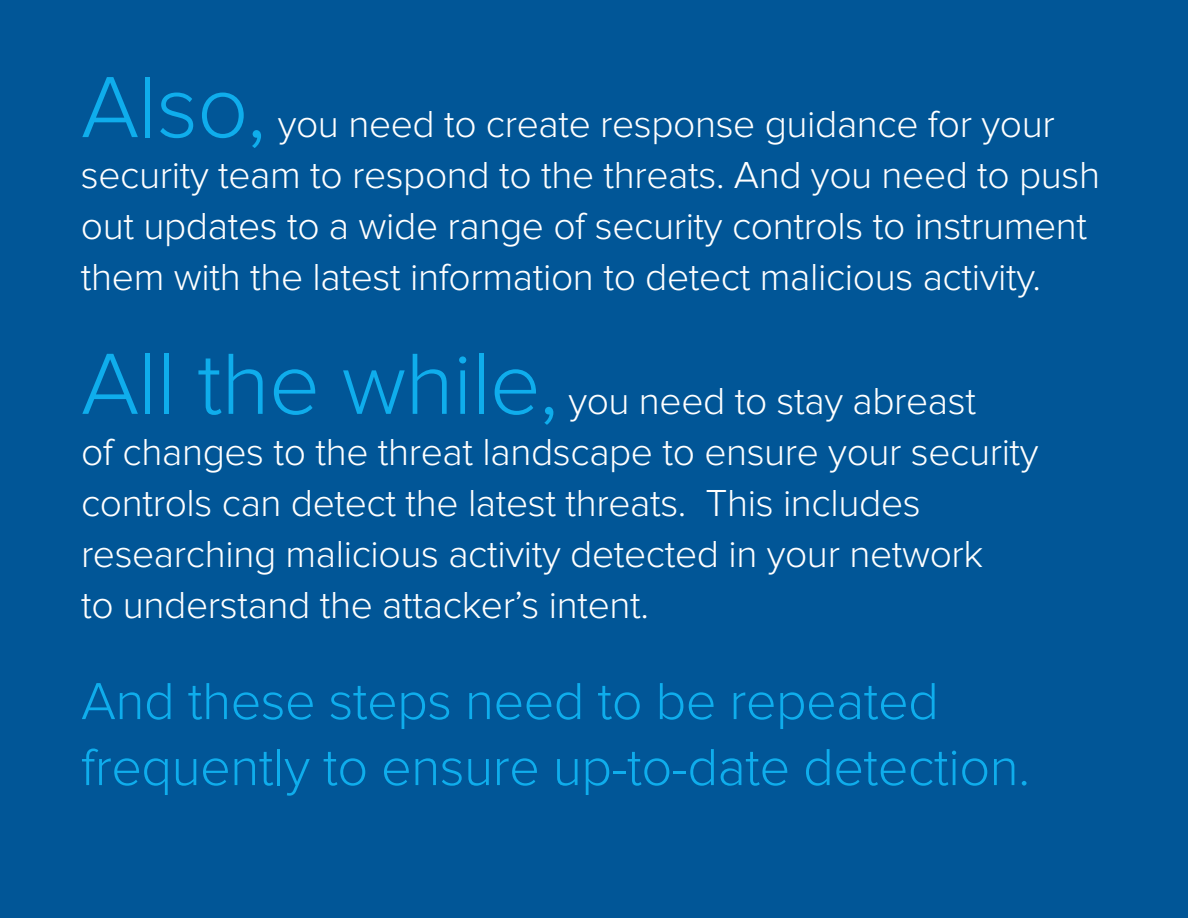
<style>
.page{position:relative;width:1188px;height:918px;background:#015697}
.page>*{position:absolute;margin:0;border:0;box-sizing:border-box;transform-origin:0 0}
.t1{font:300 90px "Proxima Nova";letter-spacing:-.01em;color:#0fadec}
.t2{font:300 54px/66px "Proxima Nova";letter-spacing:-.01em;color:#0fadec}
.t3{font:300 39px/51px "Proxima Nova";letter-spacing:-.01em;color:#fff}
</style>
<div class="page">
<h1 class="t1" style="left:81px;top:66px;width:187px">Also,</h1>
<p class="t3" style="left:81px;top:100px;width:1021px;text-indent:197px">you need to create response guidance for your security team to respond to the threats. And you need to push out updates to a wide range of security controls to instrument them with the latest information to detect malicious activity.</p>
<h1 class="t1" style="left:81px;top:343px;width:479px">All the while,</h1>
<p class="t3" style="left:81px;top:377px;width:959px;text-indent:487px">you need to stay abreast<br>of changes to the threat landscape to ensure your security controls can detect the latest threats. This includes researching malicious activity detected in your network<br>to understand the attacker’s intent.</p>
<h2 class="t2" style="left:81px;top:670px;width:951px">And these steps need to be repeated frequently to ensure up-to-date detection.</h2>
</div>
